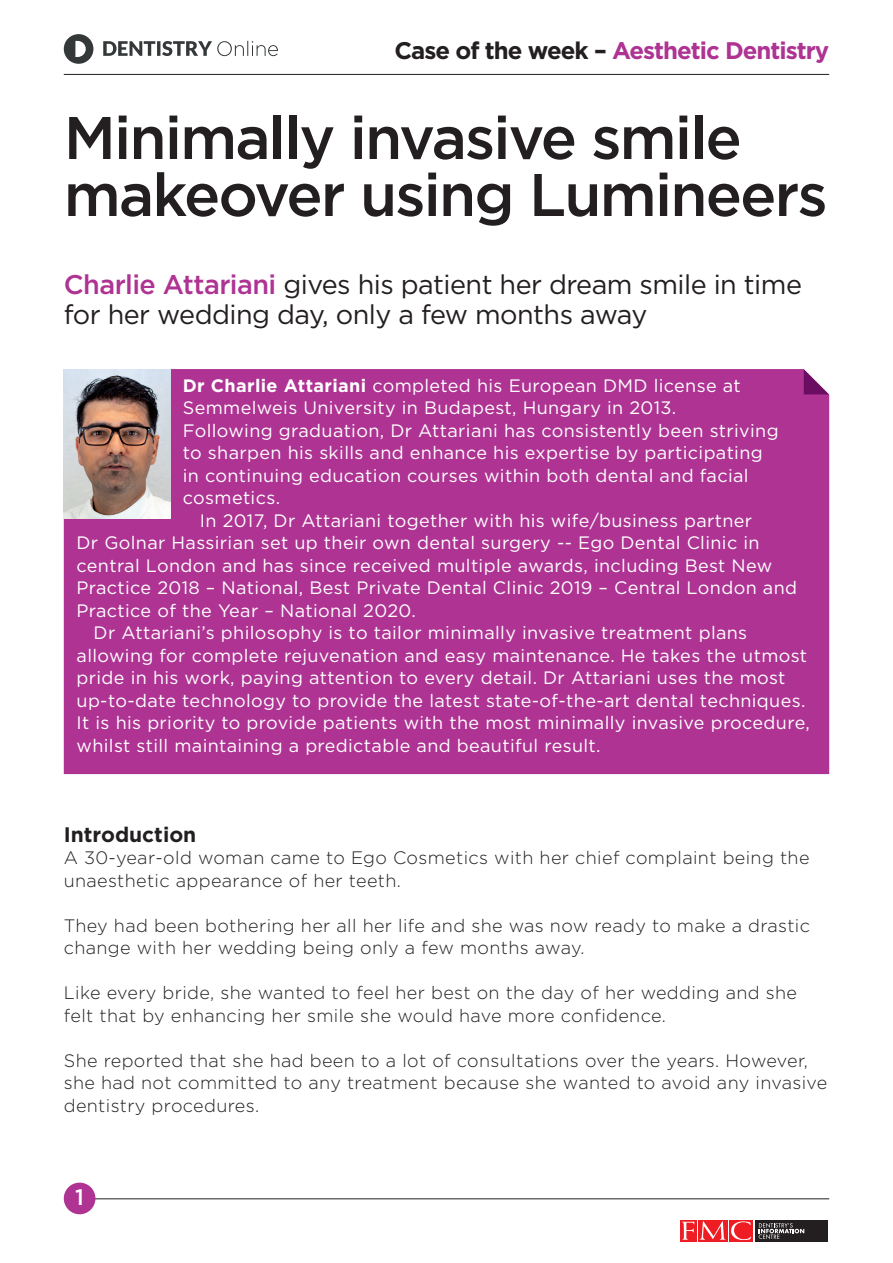
<style>
.page{position:relative;width:893px;height:1263px;background:#fff}
.page>*{position:absolute;margin:0;border:0;box-sizing:border-box;transform-origin:0 0}
.t1{font:500 60px/57px "Gotham";letter-spacing:-.03em;color:#231f20}
.t2{font:27px/30px "Gotham";letter-spacing:-.02em;color:#231f20}
.t3{font:700 24px "Gotham";letter-spacing:-.04em;color:#ae3393}
.t4{font:500 22.35px "Gotham";color:#fff}
.t5{font:700 21px "Gotham";color:#231f20}
.t6{font:18px/22.5px "Gotham";letter-spacing:.02em;color:#fff}
.t7{font:300 18px/22.5px "Gotham";letter-spacing:.02em;color:#231f20}
.s1{color:#231f20}
.s2{font-weight:500;color:#ae3393}
.s3{font-weight:700}
</style>
<div class="page">
<svg style="left:64px;top:34px;width:214px;height:30px"></svg>
<svg style="left:680px;top:1220px;width:148px;height:22px"></svg>
<svg style="left:680px;top:1220px;width:17px;height:21px"></svg>
<svg style="left:682px;top:1222px;width:12px;height:18px"></svg>
<div style="left:729px;top:1220px;width:23px;height:21px;background:#ee1d23"></div>
<svg style="left:731px;top:1221px;width:20px;height:19px"></svg>
<div style="left:698px;top:1220px;width:30px;height:21px;background:#ee1d23"></div>
<svg style="left:700px;top:1221px;width:25px;height:19px"></svg>
<div style="left:755px;top:1220px;width:73px;height:21px;background:#231f20"></div>
<svg style="left:759px;top:1223px;width:45px;height:16px"></svg>
<hr style="left:90px;top:1198px;width:739px;height:1px;background:#231f20">
<hr style="left:64px;top:74px;width:765px;height:1px;background:#231f20">
<div style="left:64px;top:1182px;width:31px;height:32px;background:#ae3393;border-radius:50%"></div>
<div style="left:64px;top:369px;width:765px;height:405px;background:#ae3393"></div>
<svg style="left:804px;top:369px;width:25px;height:25px"></svg>
<img style="left:64px;top:369px;width:106px;height:150px">
<h3 class="t3" style="left:394px;top:34px;width:436px"><span class="s1">Case of the week –</span> Aesthetic Dentistry</h3>
<h1 class="t1" style="left:64px;top:108px;width:765px">Minimally invasive smile makeover using Lumineers</h1>
<h2 class="t2" style="left:64px;top:269px;width:740px"><span class="s2">Charlie Attariani</span> gives his patient her dream smile in time for her wedding day, only a few months away</h2>
<p class="t6" style="left:183px;top:374px;width:597px"><span class="s3">Dr Charlie Attariani</span> completed his European DMD license at Semmelweis University in Budapest, Hungary in 2013.<br>Following graduation, Dr Attariani has consistently been striving to sharpen his skills and enhance his expertise by participating in continuing education courses within both dental and facial cosmetics.</p>
<p class="t6" style="left:200px;top:509px;width:554px">In 2017, Dr Attariani together with his wife/business partner</p>
<p class="t6" style="left:77px;top:531px;width:685px">Dr Golnar Hassirian set up their own dental surgery -- Ego Dental Clinic in</p>
<p class="t6" style="left:77px;top:554px;width:697px">central London and has since received multiple awards, including Best New</p>
<p class="t6" style="left:77px;top:576px;width:722px">Practice 2018 – National, Best Private Dental Clinic 2019 – Central London and</p>
<p class="t6" style="left:77px;top:599px;width:341px">Practice of the Year – National 2020.</p>
<p class="t6" style="left:94px;top:621px;width:655px">Dr Attariani’s philosophy is to tailor minimally invasive treatment plans</p>
<p class="t6" style="left:77px;top:644px;width:732px">allowing for complete rejuvenation and easy maintenance. He takes the utmost</p>
<p class="t6" style="left:77px;top:666px;width:710px">pride in his work, paying attention to every detail. Dr Attariani uses the most</p>
<p class="t6" style="left:77px;top:689px;width:730px">up-to-date technology to provide the latest state-of-the-art dental techniques.</p>
<p class="t6" style="left:77px;top:711px;width:735px">It is his priority to provide patients with the most minimally invasive procedure,</p>
<p class="t6" style="left:77px;top:734px;width:526px">whilst still maintaining a predictable and beautiful result.</p>
<p class="t5" style="left:64px;top:820px;width:134px">Introduction</p>
<p class="t7" style="left:64px;top:846px;width:747px">A 30-year-old woman came to Ego Cosmetics with her chief complaint being the unaesthetic appearance of her teeth.</p>
<p class="t7" style="left:64px;top:913px;width:748px">They had been bothering her all her life and she was now ready to make a drastic change with her wedding being only a few months away.</p>
<p class="t7" style="left:64px;top:981px;width:735px">Like every bride, she wanted to feel her best on the day of her wedding and she felt that by enhancing her smile she would have more confidence.</p>
<p class="t7" style="left:64px;top:1048px;width:765px">She reported that she had been to a lot of consultations over the years. However, she had not committed to any treatment because she wanted to avoid any invasive dentistry procedures.</p>
<p class="t4" style="left:75px;top:1183px;width:10px">1</p>
</div>
